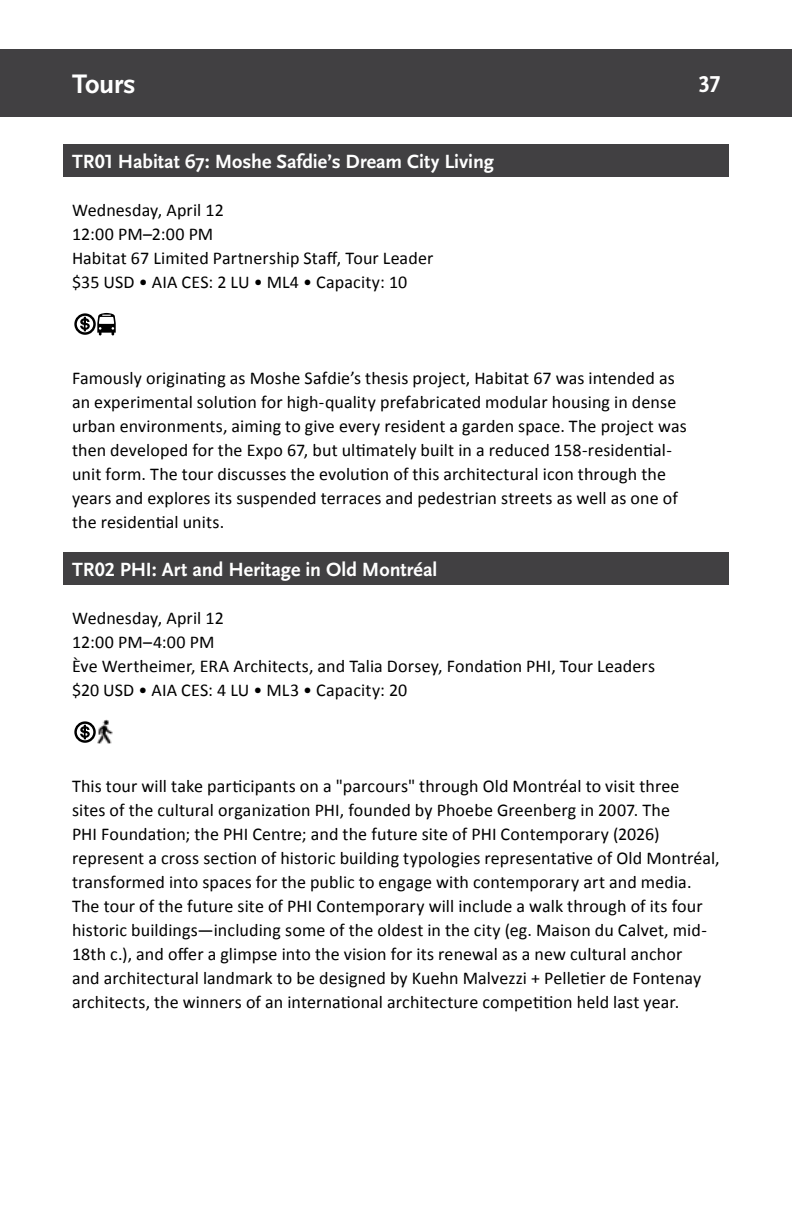
<style>
.page{position:relative;width:792px;height:1224px;background:#fff}
.page>*{position:absolute;margin:0;border:0;box-sizing:border-box;transform-origin:0 0}
.t1{font:700 28px "Scala Sans OT";letter-spacing:-.015em;color:#fff}
.t2{font:700 24px "Scala Sans OT";color:#fff}
.t3{font:700 20px "Scala Sans OT";color:#fff}
.t4{font:18px/24px "Calibri";letter-spacing:.005em;color:#000}
</style>
<div class="page">
<div style="left:0;top:49px;width:792px;height:68px;background:#414042"></div>
<div style="left:63px;top:144px;width:666px;height:33px;background:#414042"></div>
<div style="left:63px;top:552px;width:666px;height:33px;background:#414042"></div>
<div style="left:74px;top:313px;width:22px;height:22px;border:2px solid #000;border-radius:50%"></div>
<svg style="left:80px;top:317px;width:10px;height:14px"></svg>
<svg style="left:97px;top:313px;width:19px;height:23px"></svg>
<div style="left:74px;top:721px;width:22px;height:22px;border:2px solid #000;border-radius:50%"></div>
<svg style="left:80px;top:725px;width:10px;height:14px"></svg>
<img style="left:97px;top:720px;width:15px;height:24px">
<h1 class="t1" style="left:72px;top:69px;width:65px">Tours</h1>
<h2 class="t2" style="left:698px;top:71px;width:23px">37</h2>
<p class="t3" style="left:72px;top:150px;width:423px">TR01 Habitat 67: Moshe Safdie’s Dream City Living</p>
<p class="t4" style="left:72px;top:198px;width:363px">Wednesday, April 12<br>12:00 PM–2:00 PM<br>Habitat 67 Limited Partnership Staff, Tour Leader $35 USD • AIA CES: 2 LU • ML4 • Capacity: 10</p>
<p class="t4" style="left:72px;top:366px;width:616px">Famously originating as Moshe Safdie’s thesis project, Habitat 67 was intended as an experimental solution for high-quality prefabricated modular housing in dense urban environments, aiming to give every resident a garden space. The project was then developed for the Expo 67, but ultimately built in a reduced 158-residential&shy;unit form. The tour discusses the evolution of this architectural icon through the years and explores its suspended terraces and pedestrian streets as well as one of the residential units.</p>
<p class="t3" style="left:72px;top:558px;width:367px">TR02 PHI: Art and Heritage in Old Montréal</p>
<p class="t4" style="left:72px;top:606px;width:585px">Wednesday, April 12<br>12:00 PM–4:00 PM<br>Ève Wertheimer, ERA Architects, and Talia Dorsey, Fondation PHI, Tour Leaders $20 USD • AIA CES: 4 LU • ML3 • Capacity: 20</p>
<p class="t4" style="left:72px;top:774px;width:649px">This tour will take participants on a "parcours" through Old Montréal to visit three<br>sites of the cultural organization PHI, founded by Phoebe Greenberg in 2007. The<br>PHI Foundation; the PHI Centre; and the future site of PHI Contemporary (2026) represent a cross section of historic building typologies representative of Old Montréal, transformed into spaces for the public to engage with contemporary art and media.<br>The tour of the future site of PHI Contemporary will include a walk through of its four historic buildings—including some of the oldest in the city (eg. Maison du Calvet, mid-18th c.), and offer a glimpse into the vision for its renewal as a new cultural anchor<br>and architectural landmark to be designed by Kuehn Malvezzi + Pelletier de Fontenay architects, the winners of an international architecture competition held last year.</p>
</div>
